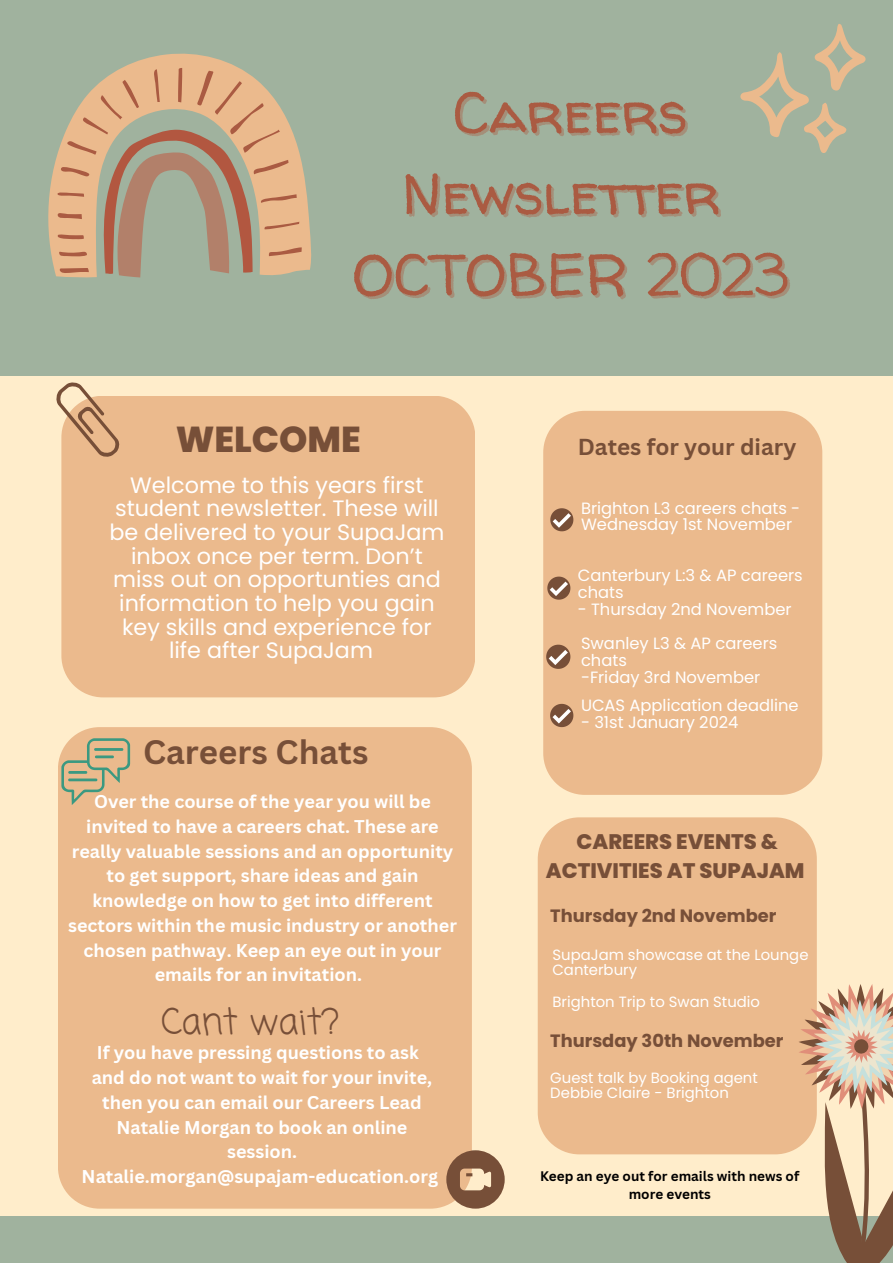
<style>
.page{position:relative;width:893px;height:1264px;background:#fff}
.page>*{position:absolute;margin:0;border:0;box-sizing:border-box;transform-origin:0 0}
.t1{font:58.2px/81px "Walter Turncoat";color:#aa5b42;text-align:center}
.t2{font:36px "Coming Soon";color:#774f38}
.t3{font:800 36px "Poppins";color:#774f38}
.t4{font:700 33px "Canva Sans";color:#774f38}
.t5{font:700 22.5px "Canva Sans";color:#774f38}
.t6{font:22.35px/23.5px "Poppins";color:#fff;text-align:center}
.t7{font:800 21px/29.2px "Poppins";color:#774f38;text-align:center}
.t8{font:700 18px/24.8px "Canva Sans";color:#fff;text-align:center}
.t9{font:700 17.85px "Poppins";color:#774f38}
.t10{font:16.35px/16.8px "Poppins";color:#fff}
.t11{font:14.85px/15.8px "Poppins";color:#fff}
.t12{font:700 13.5px/18px "Canva Sans";color:#000;text-align:center}
</style>
<div class="page">
<div style="left:0;top:0;width:892px;height:1262px;background:#ffedcb"></div>
<div style="left:0;top:0;width:892px;height:376px;background:#a0b29e"></div>
<svg style="left:48px;top:54px;width:263px;height:223px"></svg>
<svg style="left:103px;top:273px;width:149px;height:4px"></svg>
<svg style="left:55px;top:68px;width:247px;height:205px"></svg>
<div style="left:0;top:1216px;width:892px;height:46px;background:#a0b29e"></div>
<div style="left:537px;top:817px;width:279px;height:337px;background:#ebba8d"></div>
<svg style="left:780px;top:965px;width:112px;height:297px"></svg>
<svg style="left:740px;top:24px;width:125px;height:129px"></svg>
<div style="left:61px;top:396px;width:414px;height:301px;background:#ebba8d"></div>
<div style="left:543px;top:411px;width:279px;height:383px;background:#ebba8d"></div>
<svg style="left:56px;top:382px;width:64px;height:76px"></svg>
<svg style="left:550px;top:508px;width:23px;height:23px"></svg>
<svg style="left:547px;top:576px;width:23px;height:23px"></svg>
<svg style="left:546px;top:644px;width:24px;height:25px"></svg>
<svg style="left:550px;top:704px;width:23px;height:23px"></svg>
<div style="left:58px;top:727px;width:414px;height:481px;background:#ebba8d"></div>
<svg style="left:61px;top:738px;width:69px;height:66px"></svg>
<svg style="left:446px;top:1150px;width:58px;height:58px"></svg>
<p class="t1" style="left:402px;top:71px;width:319px">Careers<br>Newsletter</p>
<p class="t1" style="left:352px;top:233px;width:438px">OCTOBER 2023</p>
<p class="t3" style="left:176px;top:414px;width:187px">WELCOME</p>
<p class="t6" style="left:109px;top:473px;width:336px">Welcome to this years first student newsletter. These will be delivered to your SupaJam inbox once per term. Don’t miss out on opportunties and information to help you gain key skills and experience for life after SupaJam</p>
<p class="t4" style="left:143px;top:728px;width:227px">Careers Chats</p>
<p class="t5" style="left:577px;top:431px;width:220px">Dates for your diary</p>
<p class="t10" style="left:581px;top:499px;width:221px">Brighton L3 careers chats -<br>Wednesday 1st November</p>
<p class="t10" style="left:577px;top:567px;width:226px">Canterbury L:3 &amp; AP careers chats</p>
<p class="t10" style="left:577px;top:601px;width:215px">- Thursday 2nd November</p>
<p class="t10" style="left:581px;top:635px;width:198px">Swanley L3 &amp; AP careers chats</p>
<p class="t10" style="left:581px;top:668px;width:181px">-Friday 3rd November</p>
<p class="t10" style="left:581px;top:696px;width:219px">UCAS Application deadline</p>
<p class="t10" style="left:581px;top:713px;width:159px">- 31st January 2024</p>
<p class="t8" style="left:68px;top:788px;width:390px">Over the course of the year you will be invited to have a careers chat. These are really valuable sessions and an opportunity to get support, share ideas and gain knowledge on how to get into different sectors within the music industry or another chosen pathway. Keep an eye out in your emails for an invitation.</p>
<p class="t7" style="left:546px;top:827px;width:260px">CAREERS EVENTS &amp;<br>ACTIVITIES AT SUPAJAM</p>
<p class="t9" style="left:550px;top:903px;width:227px">Thursday 2nd November</p>
<p class="t11" style="left:552px;top:946px;width:257px">SupaJam showcase at the Lounge</p>
<p class="t11" style="left:552px;top:962px;width:86px">Canterbury</p>
<p class="t11" style="left:552px;top:993px;width:209px">Brighton Trip to Swan Studio</p>
<p class="t2" style="left:161px;top:997px;width:180px">Cant wait?</p>
<p class="t8" style="left:92px;top:1040px;width:342px">If you have pressing questions to ask and do not want to wait for your invite, then you can email our Careers Lead<br>Natalie Morgan to book an online session.</p>
<p class="t8" style="left:82px;top:1163px;width:358px">Natalie.morgan@supajam-education.org</p>
<p class="t12" style="left:540px;top:1166px;width:261px">Keep an eye out for emails with news of more events</p>
<p class="t9" style="left:550px;top:1028px;width:235px">Thursday 30th November</p>
<p class="t11" style="left:550px;top:1069px;width:209px">Guest talk by Booking agent<br>Debbie Claire - Brighton</p>
</div>
